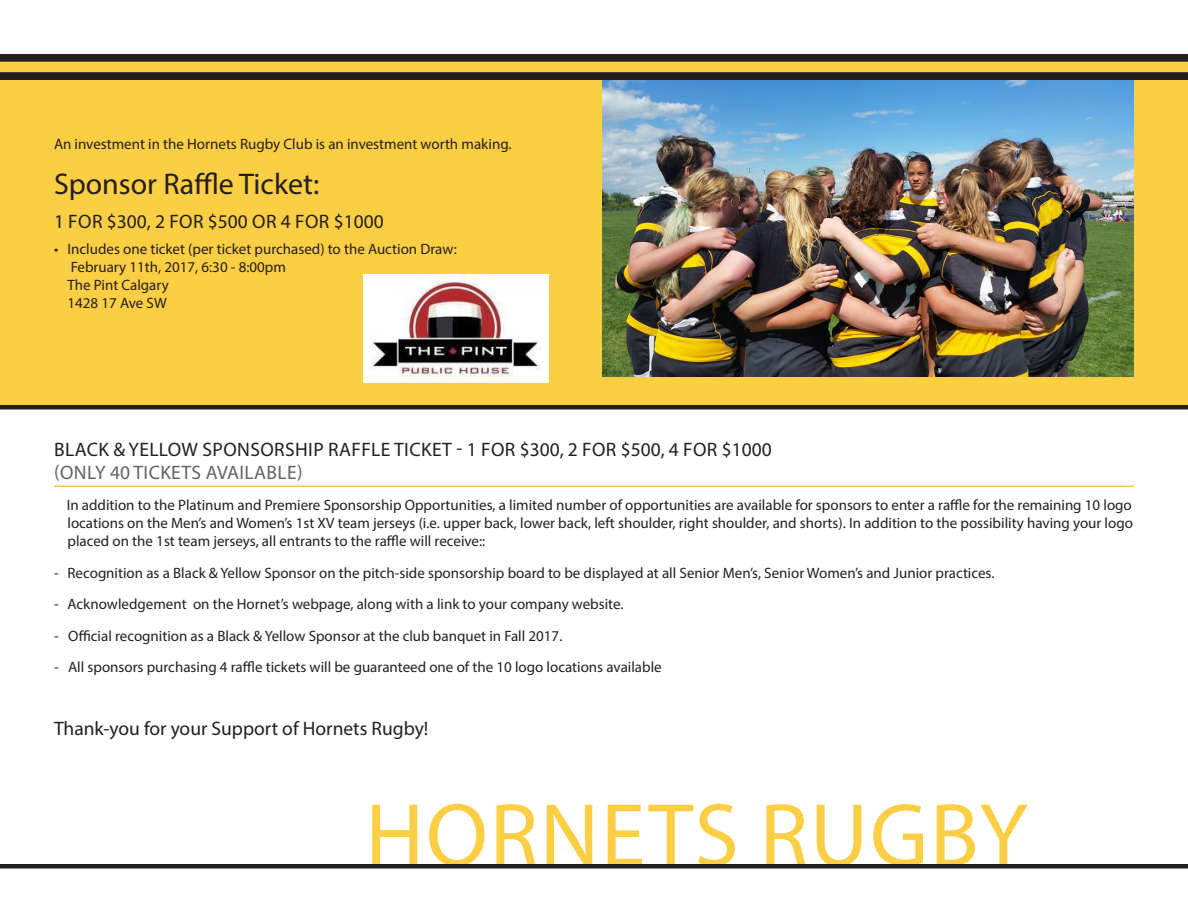
<style>
.page{position:relative;width:1188px;height:918px;background:#fff}
.page>*{position:absolute;margin:0;border:0;box-sizing:border-box;transform-origin:0 0}
.t1{font:90px "Myriad Pro";letter-spacing:.02em;color:#fcce44}
.sub{font:30px "Myriad Pro";color:#231f20}
.levels{font:19.5px/22.5px "Myriad Pro";letter-spacing:.02em;color:#231f20}
.tab{font:19.5px "Myriad Pro";color:#231f20}
.sub_sub{font:19.5px "Myriad Pro";letter-spacing:.01em;color:#231f20}
.tab-2{font:15px/18px "Myriad Pro";color:#231f20;text-align:justify}
.text{font:15px "Myriad Pro";color:#231f20}
.s1{color:#636366}
</style>
<div class="page">
<div style="left:0;top:69px;width:1188px;height:337px;background:#fcce44"></div>
<hr style="left:54px;top:486px;width:1080px;height:1px;background:#fcce44">
<img style="left:603px;top:80px;width:531px;height:297px">
<hr style="left:0;top:864px;width:1188px;height:4px;background:#231f20">
<div style="left:0;top:405px;width:1188px;height:5px;background:#231f20"></div>
<div style="left:0;top:54px;width:1188px;height:26px;background:#231f20"></div>
<div style="left:0;top:62px;width:1188px;height:10px;background:#fcce44"></div>
<img style="left:364px;top:275px;width:185px;height:108px">
<p class="text" style="left:54px;top:135px;width:459px">An investment in the Hornets Rugby Club is an investment worth making.</p>
<p class="sub" style="left:54px;top:166px;width:267px">Sponsor Raffle Ticket:</p>
<p class="sub_sub" style="left:54px;top:209px;width:331px">1 FOR $300, 2 FOR $500 OR 4 FOR $1000</p>
<p class="tab-2" style="left:68px;top:239px;width:391px;text-align:left;text-indent:-14px">• Includes one ticket (per ticket purchased) to the Auction Draw:<br>February 11th, 2017, 6:30 - 8:00pm<br>The Pint Calgary<br>1428 17 Ave SW</p>
<p class="levels" style="left:54px;top:438px;width:719px">BLACK &amp; YELLOW SPONSORSHIP RAFFLE TICKET - 1 FOR $300, 2 FOR $500, 4 FOR $1000 <span class="s1">(ONLY 40 TICKETS AVAILABLE)</span></p>
<p class="tab-2" style="left:67px;top:496px;width:1068px">In addition to the Platinum and Premiere Sponsorship Opportunities, a limited number of opportunities are available for sponsors to enter a raffle for the remaining 10 logo locations on the Men’s and Women’s 1st XV team jerseys (i.e. upper back, lower back, left shoulder, right shoulder, and shorts). In addition to the possibility having your logo placed on the 1st team jerseys, all entrants to the raffle will receive::</p>
<p class="tab-2" style="left:54px;top:564px;width:942px">- Recognition as a Black &amp; Yellow Sponsor on the pitch-side sponsorship board to be displayed at all Senior Men’s, Senior Women’s and Junior practices.</p>
<p class="tab-2" style="left:54px;top:595px;width:571px">- Acknowledgement on the Hornet’s webpage, along with a link to your company website.</p>
<p class="tab-2" style="left:54px;top:627px;width:510px">- Official recognition as a Black &amp; Yellow Sponsor at the club banquet in Fall 2017.</p>
<p class="tab-2" style="left:54px;top:658px;width:609px">- All sponsors purchasing 4 raffle tickets will be guaranteed one of the 10 logo locations available</p>
<p class="tab" style="left:54px;top:717px;width:376px">Thank-you for your Support of Hornets Rugby!</p>
<p class="t1" style="left:365px;top:780px;width:664px">HORNETS RUGBY</p>
</div>
